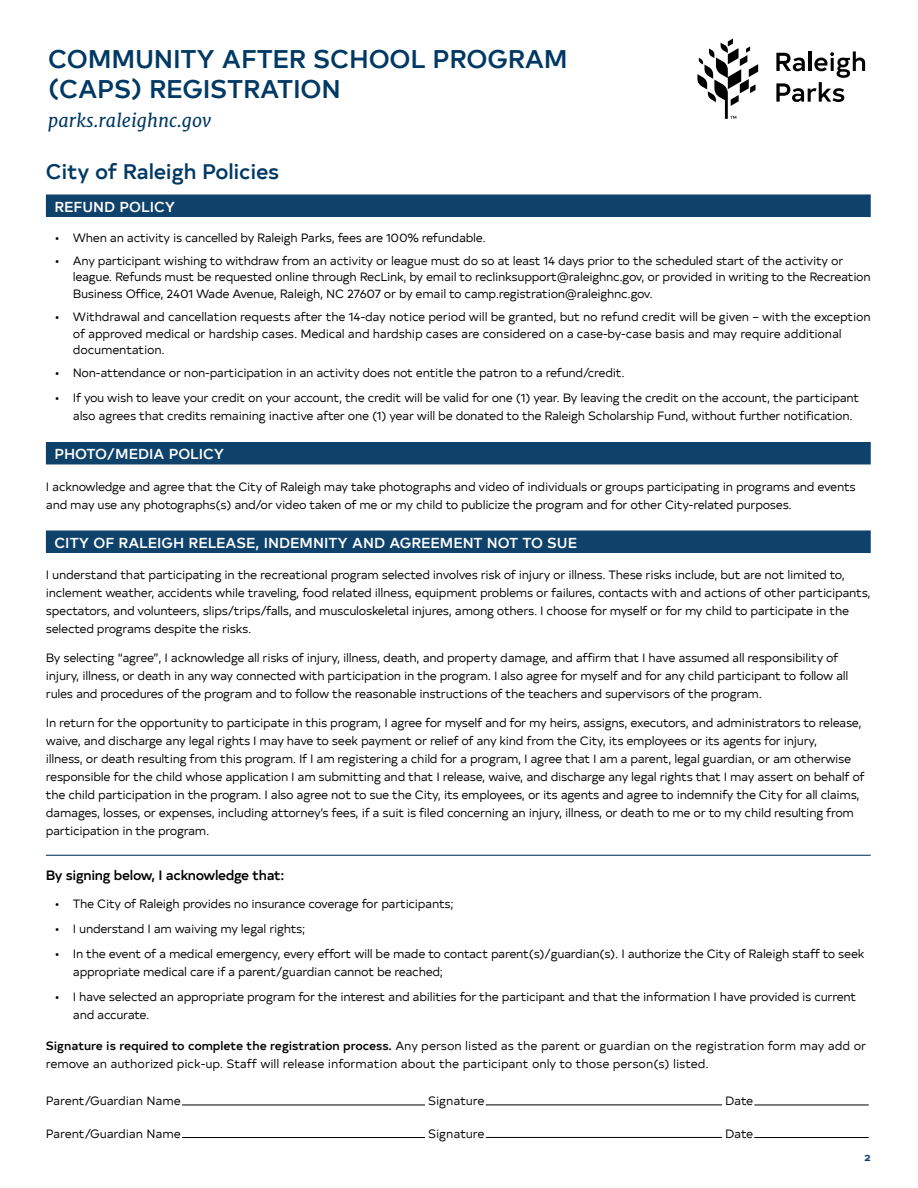
<style>
.page{position:relative;width:918px;height:1188px;background:#fff}
.page>*{position:absolute;margin:0;border:0;box-sizing:border-box;transform-origin:0 0}
.Head_1{font:500 25.5px/30px "Typold";letter-spacing:-.01em;color:#003963}
.Header_2_-_h2{font:500 21px "Typold";letter-spacing:-.01em;color:#003963}
.Head_1-2{font:italic 18px "Merriweather";letter-spacing:.005em;color:#003963}
.Blue_Reg_Bar_-_h3{font:500 14.4px "Typold";color:#fff}
.Subhead_1_w_rule_abo{font:500 13.5px "Typold";letter-spacing:-.025em;color:#000}
.Body_-_P{font:12px/18px "Typold";letter-spacing:-.025em;color:#000}
.Body_with_Indent-P{font:12px/16.5px "Typold";letter-spacing:-.025em;color:#000}
.Body_with_indent_-_p{font:12px/18px "Typold";letter-spacing:-.025em;color:#000}
.Body_-_P-2{font:12px/18px "Typold";letter-spacing:-.005em;color:#000}
.t1{font:500 12px "Typold";color:#0f426b}
.s1{font-weight:500}
</style>
<div class="page">
<svg style="left:697px;top:39px;width:61px;height:80px"></svg>
<svg style="left:776px;top:51px;width:89px;height:51px"></svg>
<div style="left:46px;top:194px;width:825px;height:23px;background:#0f426b"></div>
<div style="left:46px;top:442px;width:825px;height:22px;background:#0f426b"></div>
<div style="left:46px;top:530px;width:825px;height:23px;background:#0f426b"></div>
<hr style="left:46px;top:855px;width:825px;height:1px;background:#0f426b">
<hr style="left:182px;top:1105px;width:243px;height:1px;background:#000">
<hr style="left:486px;top:1105px;width:236px;height:1px;background:#000">
<hr style="left:754px;top:1105px;width:115px;height:1px;background:#000">
<hr style="left:182px;top:1137px;width:243px;height:1px;background:#000">
<hr style="left:486px;top:1137px;width:236px;height:1px;background:#000">
<hr style="left:754px;top:1137px;width:115px;height:1px;background:#000">
<p class="Head_1" style="left:48px;top:42px;width:521px">COMMUNITY AFTER SCHOOL PROGRAM (CAPS) REGISTRATION</p>
<p class="Head_1-2" style="left:48px;top:109px;width:165px">parks.raleighnc.gov</p>
<h2 class="Header_2_-_h2" style="left:46px;top:155px;width:235px">City of Raleigh Policies</h2>
<h3 class="Blue_Reg_Bar_-_h3" style="left:54px;top:195px;width:122px">REFUND POLICY</h3>
<p class="Body_with_Indent-P" style="left:55px;top:228px;width:432px">• When an activity is cancelled by Raleigh Parks, fees are 100% refundable.</p>
<p class="Body_with_Indent-P" style="left:73px;top:251px;width:799px;text-indent:-18px">• Any participant wishing to withdraw from an activity or league must do so at least 14 days prior to the scheduled start of the activity or league. Refunds must be requested online through RecLink, by email to reclinksupport@raleighnc.gov, or provided in writing to the Recreation<br>Business Office, 2401 Wade Avenue, Raleigh, NC 27607 or by email to camp.registration@raleighnc.gov.</p>
<p class="Body_with_Indent-P" style="left:73px;top:308px;width:799px;text-indent:-18px">• Withdrawal and cancellation requests after the 14-day notice period will be granted, but no refund credit will be given – with the exception of approved medical or hardship cases. Medical and hardship cases are considered on a case-by-case basis and may require additional documentation.</p>
<p class="Body_with_Indent-P" style="left:55px;top:364px;width:571px">• Non-attendance or non-participation in an activity does not entitle the patron to a refund/credit.</p>
<p class="Body_with_indent_-_p" style="left:73px;top:388px;width:788px;text-indent:-18px">• If you wish to leave your credit on your account, the credit will be valid for one (1) year. By leaving the credit on the account, the participant also agrees that credits remaining inactive after one (1) year will be donated to the Raleigh Scholarship Fund, without further notification.</p>
<h3 class="Blue_Reg_Bar_-_h3" style="left:54px;top:442px;width:171px">PHOTO/MEDIA POLICY</h3>
<p class="Body_-_P" style="left:46px;top:476px;width:811px">I acknowledge and agree that the City of Raleigh may take photographs and video of individuals or groups participating in programs and events and may use any photographs(s) and/or video taken of me or my child to publicize the program and for other City-related purposes.</p>
<h3 class="Blue_Reg_Bar_-_h3" style="left:54px;top:531px;width:524px">CITY OF RALEIGH RELEASE, INDEMNITY AND AGREEMENT NOT TO SUE</h3>
<p class="Body_-_P" style="left:46px;top:565px;width:826px">I understand that participating in the recreational program selected involves risk of injury or illness. These risks include, but are not limited to, inclement weather, accidents while traveling, food related illness, equipment problems or failures, contacts with and actions of other participants, spectators, and volunteers, slips/trips/falls, and musculoskeletal injures, among others. I choose for myself or for my child to participate in the selected programs despite the risks.</p>
<p class="Body_-_P" style="left:46px;top:648px;width:804px">By selecting “agree”, I acknowledge all risks of injury, illness, death, and property damage, and affirm that I have assumed all responsibility of injury, illness, or death in any way connected with participation in the program. I also agree for myself and for any child participant to follow all rules and procedures of the program and to follow the reasonable instructions of the teachers and supervisors of the program.</p>
<p class="Body_-_P" style="left:46px;top:712px;width:820px">In return for the opportunity to participate in this program, I agree for myself and for my heirs, assigns, executors, and administrators to release, waive, and discharge any legal rights I may have to seek payment or relief of any kind from the City, its employees or its agents for injury,<br>illness, or death resulting from this program. If I am registering a child for a program, I agree that I am a parent, legal guardian, or am otherwise responsible for the child whose application I am submitting and that I release, waive, and discharge any legal rights that I may assert on behalf of the child participation in the program. I also agree not to sue the City, its employees, or its agents and agree to indemnify the City for all claims, damages, losses, or expenses, including attorney’s fees, if a suit is filed concerning an injury, illness, or death to me or to my child resulting from participation in the program.</p>
<h4 class="Subhead_1_w_rule_abo" style="left:46px;top:864px;width:240px">By signing below, I acknowledge that:</h4>
<p class="Body_with_indent_-_p" style="left:55px;top:894px;width:400px">• The City of Raleigh provides no insurance coverage for participants;</p>
<p class="Body_with_indent_-_p" style="left:55px;top:919px;width:252px">• I understand I am waiving my legal rights;</p>
<p class="Body_with_indent_-_p" style="left:73px;top:944px;width:793px;text-indent:-18px">• In the event of a medical emergency, every effort will be made to contact parent(s)/guardian(s). I authorize the City of Raleigh staff to seek appropriate medical care if a parent/guardian cannot be reached;</p>
<p class="Body_with_indent_-_p" style="left:73px;top:986px;width:785px;text-indent:-18px">• I have selected an appropriate program for the interest and abilities for the participant and that the information I have provided is current and accurate.</p>
<p class="Body_-_P-2" style="left:46px;top:1036px;width:822px"><span class="s1">Signature is required to complete the registration process.</span> Any person listed as the parent or guardian on the registration form may add or remove an authorized pick-up. Staff will release information about the participant only to those person(s) listed.</p>
<p class="Body_-_P" style="left:46px;top:1091px;width:136px">Parent/Guardian Name</p>
<p class="Body_-_P" style="left:428px;top:1091px;width:58px">Signature</p>
<p class="Body_-_P" style="left:725px;top:1091px;width:30px">Date</p>
<p class="Body_-_P" style="left:46px;top:1124px;width:136px">Parent/Guardian Name</p>
<p class="Body_-_P" style="left:428px;top:1124px;width:58px">Signature</p>
<p class="Body_-_P" style="left:725px;top:1124px;width:30px">Date</p>
<p class="t1" style="left:864px;top:1147px;width:8px">2</p>
</div>
